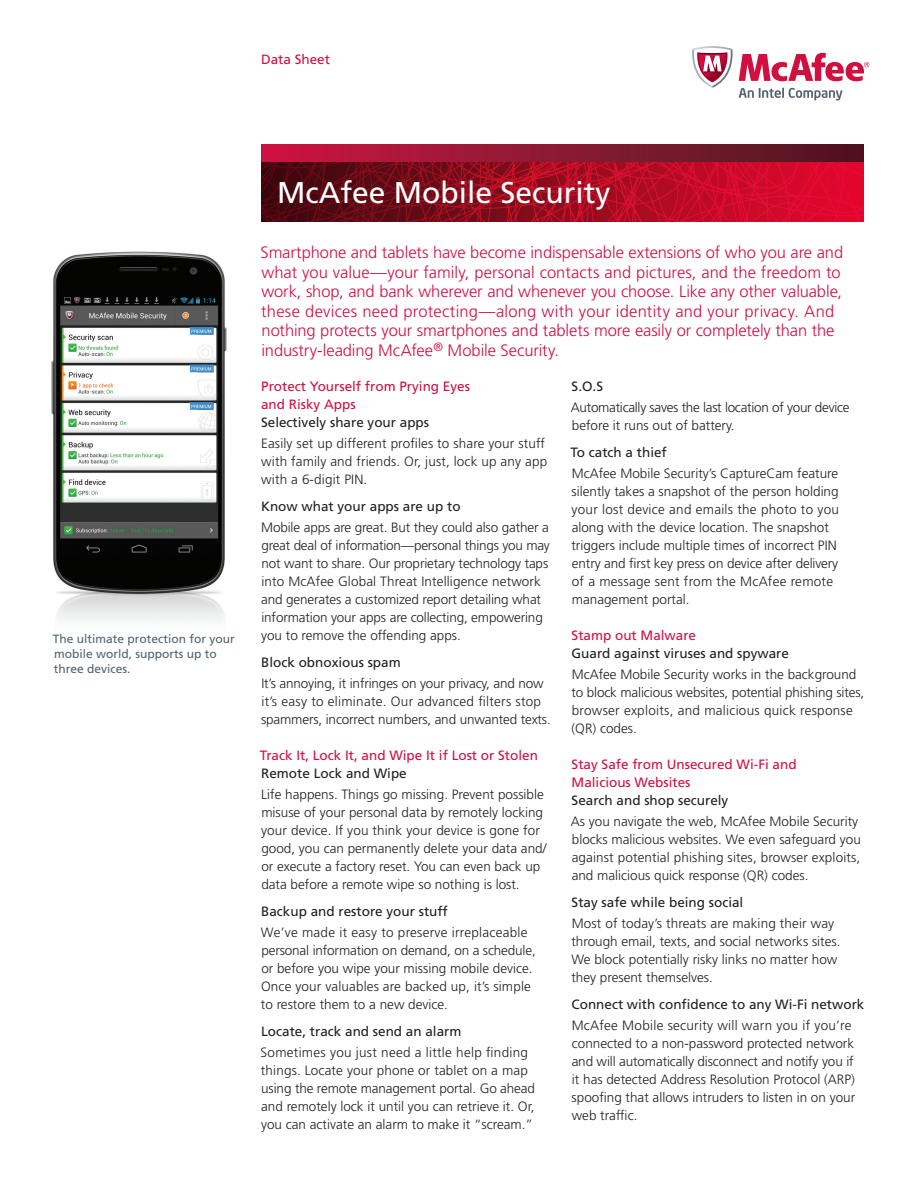
<style>
.page{position:relative;width:918px;height:1188px;background:#fff}
.page>*{position:absolute;margin:0;border:0;box-sizing:border-box;transform-origin:0 0}
.t1{font:30px "Frutiger LT Std";color:#fff}
.t2{font:300 16.5px/19.5px "Frutiger LT Std";letter-spacing:-.005em;color:#d20f41}
.t3{font:300 13.5px/18px "Frutiger LT Std";color:#231f20}
.t4{font:13.5px "Frutiger LT Std";color:#231f20}
.t5{font:13.5px/18px "Frutiger LT Std";color:#d20f41}
.t6{font:300 13.5px/18px "Frutiger LT Std";letter-spacing:-.02em;color:#231f20}
.t7{font:12px/15px "Frutiger LT Std";color:#52626f}
</style>
<div class="page">
<svg style="left:739px;top:53px;width:130px;height:28px"></svg>
<svg style="left:692px;top:46px;width:41px;height:42px"></svg>
<svg style="left:739px;top:88px;width:104px;height:12px"></svg>
<img style="left:51px;top:251px;width:176px;height:371px">
<svg style="left:261px;top:162px;width:603px;height:60px;background:#9b0a20"></svg>
<div style="left:261px;top:144px;width:603px;height:18px;background:linear-gradient(to right,#cd1743,#4a181f)"></div>
<p class="t5" style="left:261px;top:51px;width:71px">Data Sheet</p>
<p class="t7" style="left:53px;top:632px;width:184px">The ultimate protection for your mobile world, supports up to three devices.</p>
<h1 class="t1" style="left:277px;top:174px;width:335px">McAfee Mobile Security</h1>
<p class="t2" style="left:261px;top:243px;width:584px">Smartphone and tablets have become indispensable extensions of who you are and what you value—your family, personal contacts and pictures, and the freedom to work, shop, and bank wherever and whenever you choose. Like any other valuable, these devices need protecting—along with your identity and your privacy. And nothing protects your smartphones and tablets more easily or completely than the industry-leading McAfee<sup>®</sup> Mobile Security.</p>
<p class="t5" style="left:261px;top:377px;width:210px">Protect Yourself from Prying Eyes and Risky Apps</p>
<p class="t4" style="left:261px;top:414px;width:170px">Selectively share your apps</p>
<p class="t3" style="left:261px;top:434px;width:288px">Easily set up different profiles to share your stuff with family and friends. Or, just, lock up any app with a 6-digit PIN.</p>
<p class="t4" style="left:261px;top:498px;width:201px">Know what your apps are up to</p>
<p class="t3" style="left:261px;top:518px;width:290px">Mobile apps are great. But they could also gather a great deal of information—personal things you may not want to share. Our proprietary technology taps into McAfee Global Threat Intelligence network and generates a customized report detailing what information your apps are collecting, empowering you to remove the offending apps.</p>
<p class="t4" style="left:261px;top:654px;width:141px">Block obnoxious spam</p>
<p class="t3" style="left:261px;top:674px;width:291px">It’s annoying, it infringes on your privacy, and now it’s easy to eliminate. Our advanced filters stop spammers, incorrect numbers, and unwanted texts.</p>
<p class="t5" style="left:260px;top:746px;width:280px">Track It, Lock It, and Wipe It if Lost or Stolen</p>
<p class="t4" style="left:261px;top:765px;width:147px">Remote Lock and Wipe</p>
<p class="t3" style="left:261px;top:785px;width:287px">Life happens. Things go missing. Prevent possible misuse of your personal data by remotely locking your device. If you think your device is gone for good, you can permanently delete your data and/ or execute a factory reset. You can even back up data before a remote wipe so nothing is lost.</p>
<p class="t4" style="left:261px;top:903px;width:188px">Backup and restore your stuff</p>
<p class="t3" style="left:261px;top:923px;width:276px">We’ve made it easy to preserve irreplaceable personal information on demand, on a schedule, or before you wipe your missing mobile device.<br>Once your valuables are backed up, it’s simple to restore them to a new device.</p>
<p class="t4" style="left:261px;top:1023px;width:202px">Locate, track and send an alarm</p>
<p class="t3" style="left:261px;top:1043px;width:276px">Sometimes you just need a little help finding things. Locate your phone or tablet on a map using the remote management portal. Go ahead and remotely lock it until you can retrieve it. Or, you can activate an alarm to make it “scream.”</p>
<p class="t4" style="left:572px;top:378px;width:33px">S.O.S</p>
<p class="t6" style="left:571px;top:398px;width:280px">Automatically saves the last location of your device before it runs out of battery.</p>
<p class="t4" style="left:570px;top:444px;width:98px">To catch a thief</p>
<p class="t3" style="left:571px;top:464px;width:269px">McAfee Mobile Security’s CaptureCam feature silently takes a snapshot of the person holding your lost device and emails the photo to you along with the device location. The snapshot triggers include multiple times of incorrect PIN entry and first key press on device after delivery of a message sent from the McAfee remote management portal.</p>
<p class="t5" style="left:572px;top:626px;width:126px">Stamp out Malware</p>
<p class="t4" style="left:572px;top:645px;width:219px">Guard against viruses and spyware</p>
<p class="t3" style="left:571px;top:665px;width:294px">McAfee Mobile Security works in the background to block malicious websites, potential phishing sites, browser exploits, and malicious quick response (QR) codes.</p>
<p class="t5" style="left:572px;top:755px;width:227px">Stay Safe from Unsecured Wi-Fi and<br>Malicious Websites</p>
<p class="t4" style="left:572px;top:792px;width:158px">Search and shop securely</p>
<p class="t3" style="left:571px;top:812px;width:292px">As you navigate the web, McAfee Mobile Security blocks malicious websites. We even safeguard you against potential phishing sites, browser exploits, and malicious quick response (QR) codes.</p>
<p class="t4" style="left:572px;top:894px;width:173px">Stay safe while being social</p>
<p class="t3" style="left:571px;top:914px;width:271px">Most of today’s threats are making their way through email, texts, and social networks sites.<br>We block potentially risky links no matter how they present themselves.</p>
<p class="t4" style="left:572px;top:996px;width:294px">Connect with confidence to any Wi-Fi network</p>
<p class="t3" style="left:572px;top:1016px;width:285px">McAfee Mobile security will warn you if you’re connected to a non-password protected network and will automatically disconnect and notify you if it has detected Address Resolution Protocol (ARP) spoofing that allows intruders to listen in on your web traffic.</p>
</div>
